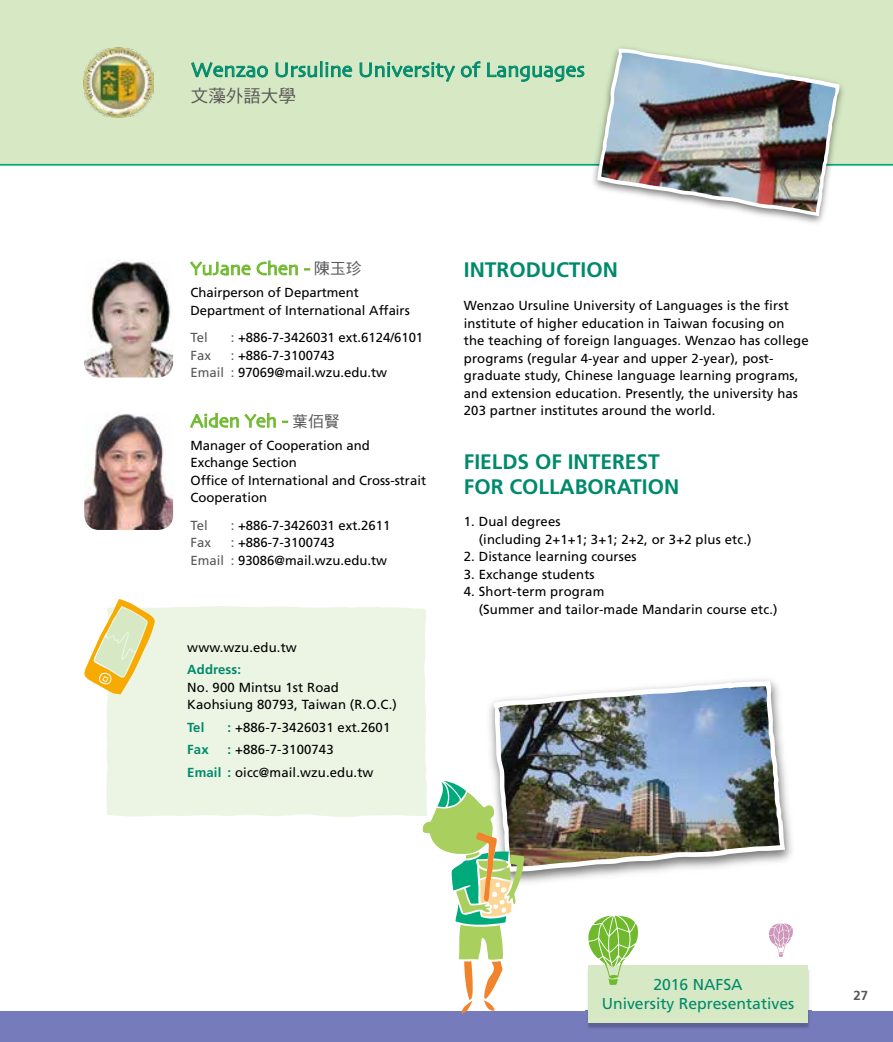
<style>
.page{position:relative;width:893px;height:1042px;background:#fff}
.page>*{position:absolute;margin:0;border:0;box-sizing:border-box;transform-origin:0 0}
.t1{font:700 21px/24.5px "Frutiger";color:#008a6c}
.t2{font:21px "Skia";color:#008a6c}
.t3{font:19.25px "Skia";color:#6fba2c}
.t4{font:17.5px "DF Hei Std W5";color:#595757}
.t5{font:15.75px/18.9px "Frutiger";color:#008a6c}
.t6{font:13.12px/17.5px "Frutiger";letter-spacing:.01em;color:#000}
.t7{font:700 13.12px "Frutiger";letter-spacing:.01em;color:#008a6c}
.t8{font:13.12px "Frutiger";color:#595757}
.t9{font:700 13.12px "Frutiger";color:#595757}
.s1{font-family:"DF Hei Std W5";font-size:15.75px;color:#595757}
.s2{color:#595757}
.s3{font-weight:700;color:#008a6c}
</style>
<div class="page">
<div style="left:0;top:0;width:893px;height:166px;background:#d6e9c4"></div>
<div style="left:0;top:1011px;width:893px;height:31px;background:#767cbb"></div>
<img style="left:585px;top:970px;width:226px;height:58px">
<div style="left:588px;top:965px;width:220px;height:57px;background:#d6e9c4"></div>
<svg style="left:588px;top:916px;width:50px;height:69px"></svg>
<svg style="left:769px;top:923px;width:24px;height:34px"></svg>
<img style="left:84px;top:259px;width:89px;height:118px">
<svg style="left:190px;top:261px;width:61px;height:15px"></svg>
<svg style="left:257px;top:261px;width:41px;height:15px"></svg>
<svg style="left:304px;top:268px;width:6px;height:2px"></svg>
<svg style="left:190px;top:413px;width:49px;height:15px"></svg>
<svg style="left:245px;top:413px;width:31px;height:15px"></svg>
<img style="left:489px;top:679px;width:303px;height:204px">
<svg style="left:493px;top:681px;width:292px;height:190px"></svg>
<img style="left:498px;top:686px;width:282px;height:180px">
<div style="left:106px;top:606px;width:321px;height:211px;background:#ecf5e4"></div>
<svg style="left:84px;top:599px;width:71px;height:95px"></svg>
<img style="left:84px;top:48px;width:69px;height:69px">
<svg style="left:191px;top:62px;width:77px;height:23px;background:#a6d3b0"></svg>
<svg style="left:276px;top:53px;width:76px;height:32px;background:#b4dab6"></svg>
<svg style="left:360px;top:53px;width:95px;height:32px;background:#b5dab6"></svg>
<svg style="left:461px;top:61px;width:20px;height:16px"></svg>
<svg style="left:487px;top:53px;width:97px;height:32px;background:#b1d8b4"></svg>
<img style="left:585px;top:40px;width:266px;height:183px">
<svg style="left:596px;top:47px;width:245px;height:170px;fill:#d6e9c4"></svg>
<img style="left:601px;top:53px;width:234px;height:159px">
<img style="left:84px;top:414px;width:89px;height:116px">
<svg style="left:422px;top:781px;width:102px;height:232px"></svg>
<h1 class="t2" style="left:191px;top:57px;width:396px">Wenzao Ursuline University of Languages</h1>
<h3 class="t4" style="left:191px;top:87px;width:106px">文藻外語大學</h3>
<h2 class="t3" style="left:190px;top:257px;width:173px">YuJane Chen - <span class="s1">陳玉珍</span></h2>
<p class="t6" style="left:190px;top:284px;width:221px">Chairperson of Department<br>Department of International Affairs</p>
<p class="t8" style="left:190px;top:330px;width:19px">Tel</p>
<p class="t6" style="left:231px;top:329px;width:194px"><span class="s2">:</span> +886-7-3426031 ext.6124/6101</p>
<p class="t8" style="left:190px;top:347px;width:22px">Fax</p>
<p class="t6" style="left:190px;top:346px;width:198px;text-indent:40px"><span class="s2">:</span> +886-7-3100743<br><span class="s2">Email :</span> 97069@mail.wzu.edu.tw</p>
<h2 class="t3" style="left:190px;top:409px;width:151px">Aiden Yeh - <span class="s1">葉佰賢</span></h2>
<p class="t6" style="left:190px;top:436px;width:237px">Manager of Cooperation and<br>Exchange Section<br>Office of International and Cross-strait<br>Cooperation</p>
<p class="t8" style="left:190px;top:517px;width:19px">Tel</p>
<p class="t6" style="left:231px;top:516px;width:161px"><span class="s2">:</span> +886-7-3426031 ext.2611</p>
<p class="t8" style="left:190px;top:535px;width:22px">Fax</p>
<p class="t6" style="left:190px;top:534px;width:198px;text-indent:40px"><span class="s2">:</span> +886-7-3100743<br><span class="s2">Email :</span> 93086@mail.wzu.edu.tw</p>
<p class="t6" style="left:187px;top:638px;width:111px">www.wzu.edu.tw</p>
<p class="t7" style="left:187px;top:662px;width:55px">Address:</p>
<p class="t6" style="left:187px;top:678px;width:211px">No. 900 Mintsu 1st Road<br>Kaohsiung 80793, Taiwan (R.O.C.)</p>
<p class="t7" style="left:187px;top:719px;width:19px">Tel</p>
<p class="t6" style="left:228px;top:718px;width:164px"><span class="s3">:</span> +886-7-3426031 ext.2601</p>
<p class="t7" style="left:187px;top:742px;width:23px">Fax</p>
<p class="t6" style="left:187px;top:738px;width:188px;line-height:22.4px;text-align:center"><span class="s3">:</span> +886-7-3100743<br><span class="s3">Email :</span> oicc@mail.wzu.edu.tw</p>
<h1 class="t1" style="left:464px;top:257px;width:156px">INTRODUCTION</h1>
<p class="t6" style="left:464px;top:297px;width:346px">Wenzao Ursuline University of Languages is the first institute of higher education in Taiwan focusing on<br>the teaching of foreign languages. Wenzao has college programs (regular 4-year and upper 2-year), post&shy;graduate study, Chinese language learning programs, and extension education. Presently, the university has 203 partner institutes around the world.</p>
<h1 class="t1" style="left:464px;top:449px;width:217px">FIELDS OF INTEREST<br>FOR COLLABORATION</h1>
<p class="t6" style="left:479px;top:513px;width:274px;text-indent:-15px">1. Dual degrees<br>(including 2+1+1; 3+1; 2+2, or 3+2 plus etc.)</p>
<p class="t6" style="left:464px;top:548px;width:174px">2. Distance learning courses</p>
<p class="t6" style="left:464px;top:565px;width:132px">3. Exchange students</p>
<p class="t6" style="left:479px;top:583px;width:300px;text-indent:-15px">4. Short-term program<br>(Summer and tailor-made Mandarin course etc.)</p>
<p class="t5" style="left:602px;top:975px;width:194px;text-align:center">2016 NAFSA<br>University Representatives</p>
<p class="t9" style="left:853px;top:987px;width:16px">27</p>
<p class="t5" style="left:599px;top:976px;width:194px;text-indent:94px">APAIE<br>University Representatives</p>
</div>
